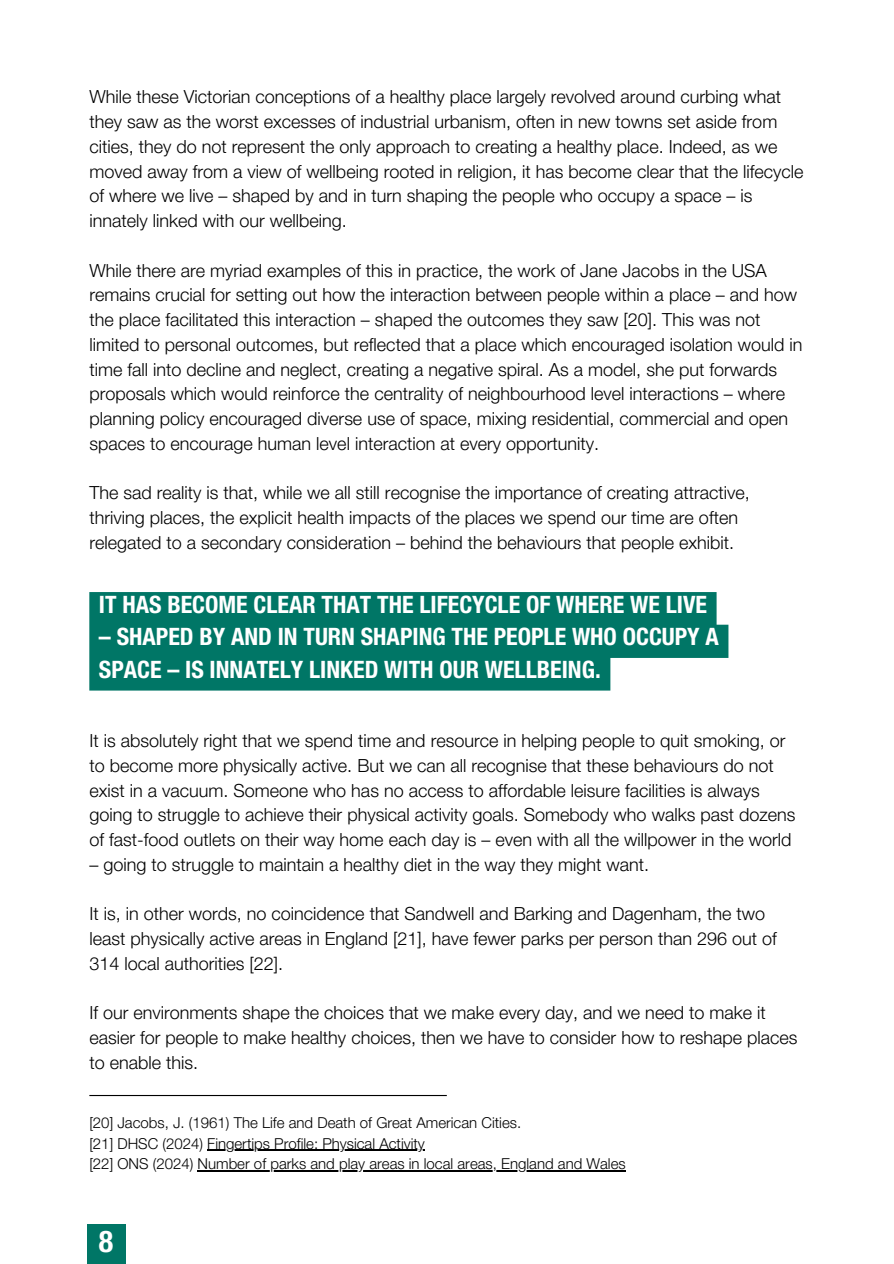
<style>
.page{position:relative;width:894px;height:1264px;background:#fff}
.page>*{position:absolute;margin:0;border:0;box-sizing:border-box;transform-origin:0 0}
.t1{font:700 condensed 30px "Helvetica Neue LT Std";color:#fff}
.t2{font:700 condensed 24px/32.7px "Helvetica Neue LT Std";color:#fff}
.t3{font:300 18px/24.8px "Helvetica Neue LT Pro";color:#000}
.t4{font:300 15px "Helvetica Neue LT Pro";color:#000}
</style>
<div class="page">
<hr style="left:89px;top:1094px;width:357px;height:2px;background:#000">
<hr style="left:207px;top:1149px;width:218px;height:1px;background:#000">
<hr style="left:197px;top:1169px;width:428px;height:2px;background:#000">
<svg style="left:89px;top:592px;width:639px;height:98px;background:#117f70"></svg>
<div style="left:87px;top:1224px;width:38px;height:39px;background:#007666"></div>
<h2 class="t3" style="left:89px;top:87px;width:715px">While these Victorian conceptions of a healthy place largely revolved around curbing what they saw as the worst excesses of industrial urbanism, often in new towns set aside from cities, they do not represent the only approach to creating a healthy place. Indeed, as we moved away from a view of wellbeing rooted in religion, it has become clear that the lifecycle of where we live – shaped by and in turn shaping the people who occupy a space – is innately linked with our wellbeing.</h2>
<h2 class="t3" style="left:89px;top:260px;width:714px">While there are myriad examples of this in practice, the work of Jane Jacobs in the USA remains crucial for setting out how the interaction between people within a place – and how the place facilitated this interaction – shaped the outcomes they saw [20]. This was not limited to personal outcomes, but reflected that a place which encouraged isolation would in time fall into decline and neglect, creating a negative spiral. As a model, she put forwards proposals which would reinforce the centrality of neighbourhood level interactions – where planning policy encouraged diverse use of space, mixing residential, commercial and open spaces to encourage human level interaction at every opportunity.</h2>
<h2 class="t3" style="left:89px;top:483px;width:661px">The sad reality is that, while we all still recognise the importance of creating attractive, thriving places, the explicit health impacts of the places we spend our time are often relegated to a secondary consideration – behind the behaviours that people exhibit.</h2>
<p class="t2" style="left:99px;top:591px;width:609px">IT HAS BECOME CLEAR THAT THE LIFECYCLE OF WHERE WE LIVE</p>
<p class="t2" style="left:99px;top:623px;width:621px">– SHAPED BY AND IN TURN SHAPING THE PEOPLE WHO OCCUPY A<br>SPACE – IS INNATELY LINKED WITH OUR WELLBEING.</p>
<h2 class="t3" style="left:89px;top:731px;width:707px">It is absolutely right that we spend time and resource in helping people to quit smoking, or to become more physically active. But we can all recognise that these behaviours do not exist in a vacuum. Someone who has no access to affordable leisure facilities is always going to struggle to achieve their physical activity goals. Somebody who walks past dozens of fast-food outlets on their way home each day is – even with all the willpower in the world</h2>
<h2 class="t3" style="left:89px;top:854px;width:561px">– going to struggle to maintain a healthy diet in the way they might want.</h2>
<h2 class="t3" style="left:89px;top:904px;width:688px">It is, in other words, no coincidence that Sandwell and Barking and Dagenham, the two least physically active areas in England [21], have fewer parks per person than 296 out of<br>314 local authorities [22].</h2>
<h2 class="t3" style="left:89px;top:1003px;width:709px">If our environments shape the choices that we make every day, and we need to make it easier for people to make healthy choices, then we have to consider how to reshape places to enable this.</h2>
<h1 class="t4" style="left:89px;top:1117px;width:433px">[20] Jacobs, J. (1961) The Life and Death of Great American Cities.</h1>
<p class="t4" style="left:89px;top:1137px;width:337px">[21] DHSC (2024) Fingertips Profile: Physical Activity</p>
<p class="t4" style="left:89px;top:1158px;width:537px">[22] ONS (2024) Number of parks and play areas in local areas, England and Wales</p>
<p class="t1" style="left:99px;top:1230px;width:16px">8</p>
</div>
